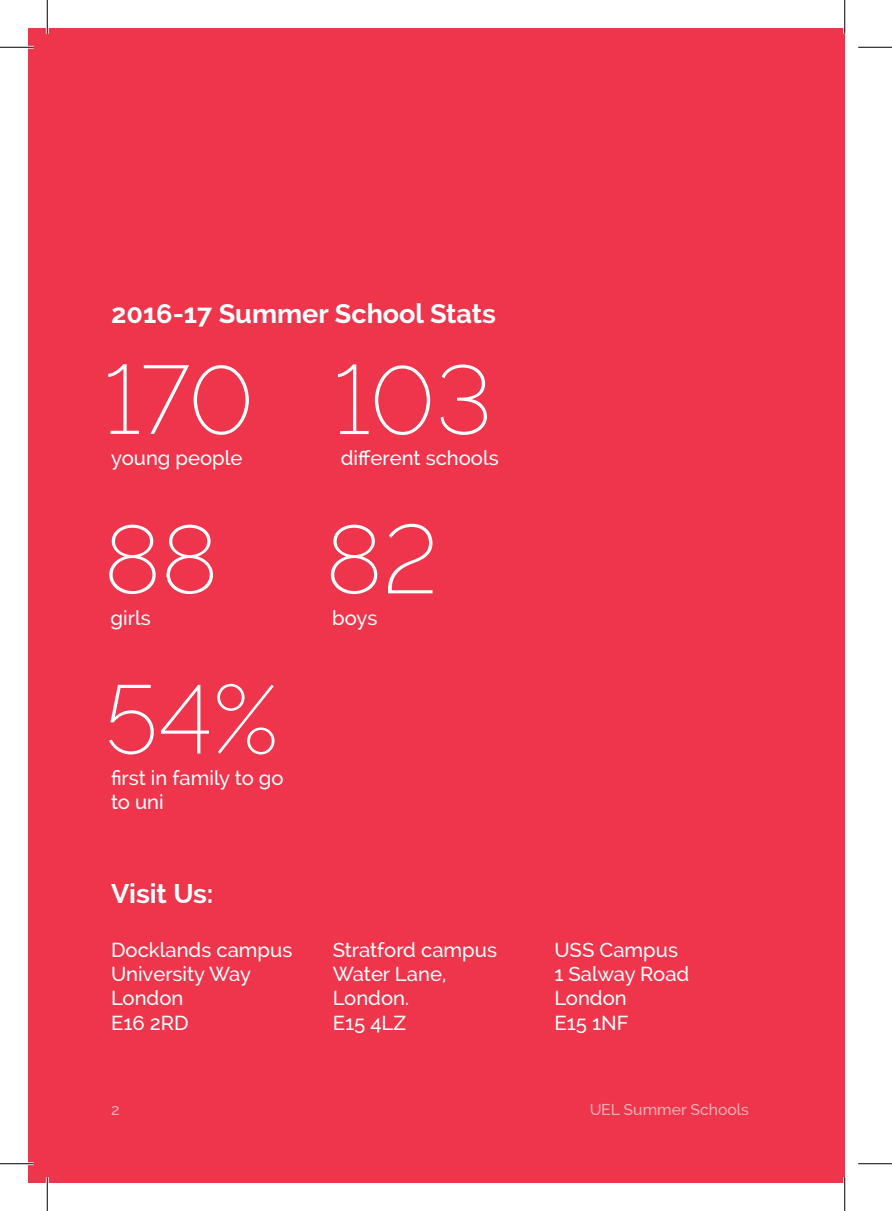
<style>
.page{position:relative;width:892px;height:1211px;background:#fff}
.page>*{position:absolute;margin:0;border:0;box-sizing:border-box;transform-origin:0 0}
.t1{font:200 96.75px/159.5px "Raleway";color:#fff}
.t2{font:700 27px "Raleway";color:#fff}
.t3{font:500 20.25px/24.3px "Raleway";color:#fff}
.t4{font:500 15.75px "Raleway";color:#fff}
</style>
<div class="page">
<div style="left:28px;top:28px;width:816px;height:1155px;background:#ee354b"></div>
<hr style="left:0;top:46px;width:34px;height:3px;background:#fff">
<hr style="left:0;top:1162px;width:34px;height:3px;background:#fff">
<hr style="left:46px;top:0;width:3px;height:34px;background:#fff">
<hr style="left:46px;top:1177px;width:3px;height:34px;background:#fff">
<hr style="left:843px;top:0;width:3px;height:34px;background:#fff">
<hr style="left:843px;top:1177px;width:3px;height:34px;background:#fff">
<hr style="left:0;top:47px;width:34px;height:1px;background:#000">
<hr style="left:858px;top:47px;width:34px;height:1px;background:#000">
<hr style="left:0;top:1163px;width:34px;height:1px;background:#000">
<hr style="left:858px;top:1163px;width:34px;height:1px;background:#000">
<hr style="left:47px;top:0;width:1px;height:34px;background:#000">
<hr style="left:47px;top:1177px;width:1px;height:34px;background:#000">
<hr style="left:844px;top:0;width:1px;height:34px;background:#000">
<hr style="left:844px;top:1177px;width:1px;height:34px;background:#000">
<h2 class="t2" style="left:111px;top:298px;width:386px">2016-17 Summer School Stats</h2>
<h1 class="t1" style="left:104px;top:319px;width:336px">170<br>88 82</h1>
<h1 class="t1" style="left:334px;top:320px;width:160px">103</h1>
<p class="t3" style="left:341px;top:446px;width:159px">different schools</p>
<p class="t3" style="left:111px;top:446px;width:133px">young people</p>
<p class="t3" style="left:111px;top:605px;width:42px">girls</p>
<p class="t3" style="left:332px;top:605px;width:47px">boys</p>
<h1 class="t1" style="left:104px;top:639px;width:176px">54%</h1>
<p class="t3" style="left:111px;top:765px;width:174px">first in family to go to uni</p>
<h2 class="t2" style="left:111px;top:877px;width:104px">Visit Us:</h2>
<p class="t3" style="left:111px;top:937px;width:183px">Docklands campus<br>University Way<br>London<br>E16 2RD</p>
<p class="t3" style="left:333px;top:937px;width:166px">Stratford campus<br>Water Lane,<br>London.<br>E15 4LZ</p>
<p class="t3" style="left:554px;top:937px;width:137px">USS Campus<br>1 Salway Road<br>London<br>E15 1NF</p>
<p class="t4" style="left:111px;top:1100px;width:10px">2</p>
<p class="t4" style="left:589px;top:1100px;width:161px">UEL Summer Schools</p>
</div>
